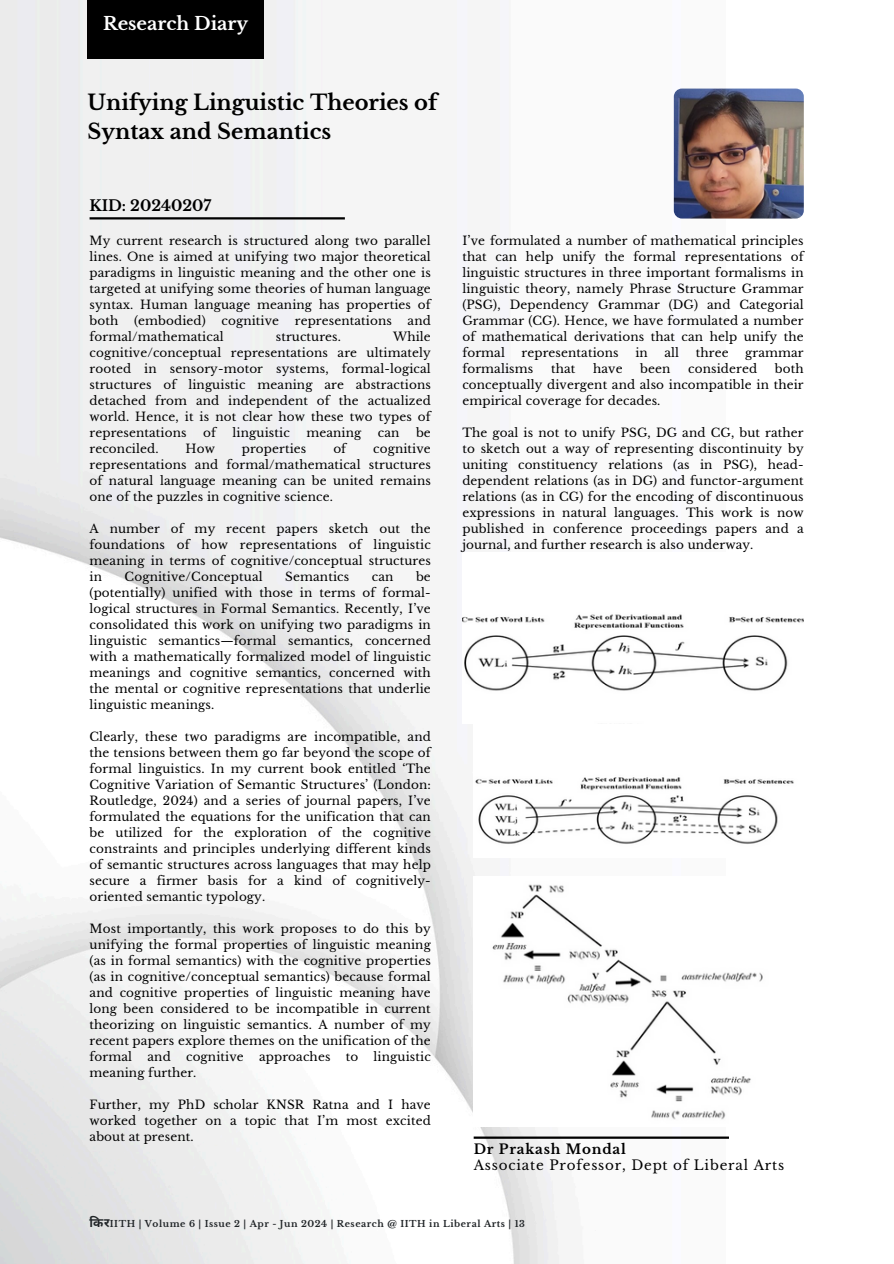
<style>
.page{position:relative;width:894px;height:1264px;background:#fff}
.page>*{position:absolute;margin:0;border:0;box-sizing:border-box;transform-origin:0 0}
.t1{font:700 21px/29.2px "Libre Baskerville";color:#000}
.t2{font:700 18px "Libre Baskerville";color:#fff}
.t3{font:700 15px "Libre Baskerville";color:#000}
.t4{font:13.5px/15.8px "Libre Baskerville";letter-spacing:.06em;color:#000}
.t5{font:700 12.45px "Noto Sans Devanagari";color:#202427}
.t6{font:12px/16px "Libre Baskerville";letter-spacing:.01em;color:#000;text-align:justify}
.t7{font:700 9px "Libre Baskerville";letter-spacing:.06em;color:#202427}
.s1{font-weight:700}
</style>
<div class="page">
<img style="left:0;top:0;width:804px;height:1263px">
<div style="left:88px;top:0;width:175px;height:59px;background:#000"></div>
<hr style="left:90px;top:217px;width:255px;height:2px;background:#000">
<img style="left:673px;top:89px;width:130px;height:129px;border-radius:8px">
<hr style="left:473px;top:1136px;width:255px;height:2px;background:#000">
<img style="left:462px;top:553px;width:341px;height:171px">
<img style="left:473px;top:876px;width:321px;height:250px">
<img style="left:473px;top:724px;width:331px;height:133px">
<h6 class="t2" style="left:103px;top:13px;width:147px">Research Diary</h6>
<h6 class="t1" style="left:88px;top:88px;width:351px">Unifying Linguistic Theories of<br>Syntax and Semantics</h6>
<h6 class="t3" style="left:89px;top:197px;width:123px">KID: 20240207</h6>
<p class="t6" style="left:90px;top:232px;width:343px">My current research is structured along two parallel lines. One is aimed at unifying two major theoretical paradigms in linguistic meaning and the other one is targeted at unifying some theories of human language syntax. Human language meaning has properties of both</p>
<p class="t6" style="left:134px;top:312px;width:73px">(embodied)</p>
<p class="t6" style="left:221px;top:312px;width:59px">cognitive</p>
<p class="t6" style="left:295px;top:312px;width:99px">representations</p>
<p class="t6" style="left:407px;top:312px;width:25px">and</p>
<p class="t6" style="left:90px;top:328px;width:135px">formal/mathematical</p>
<p class="t6" style="left:276px;top:328px;width:67px">structures.</p>
<p class="t6" style="left:90px;top:328px;width:343px;text-indent:303px">While cognitive/conceptual representations are ultimately rooted in sensory-motor systems, formal-logical structures of linguistic meaning are abstractions detached from and independent of the actualized world. Hence, it is not clear how these two types of representations</p>
<p class="t6" style="left:203px;top:424px;width:14px">of</p>
<p class="t6" style="left:232px;top:424px;width:59px">linguistic</p>
<p class="t6" style="left:306px;top:424px;width:56px">meaning</p>
<p class="t6" style="left:378px;top:424px;width:23px">can</p>
<p class="t6" style="left:416px;top:424px;width:16px">be</p>
<p class="t6" style="left:90px;top:440px;width:70px">reconciled.</p>
<p class="t6" style="left:185px;top:440px;width:31px">How</p>
<p class="t6" style="left:242px;top:440px;width:66px">properties</p>
<p class="t6" style="left:333px;top:440px;width:14px">of</p>
<p class="t6" style="left:90px;top:440px;width:343px;text-indent:283px">cognitive representations and formal/mathematical structures of natural language meaning can be united remains one of the puzzles in cognitive science.</p>
<h6 class="t6" style="left:90px;top:520px;width:343px">A number of my recent papers sketch out the foundations of how representations of linguistic meaning in terms of cognitive/conceptual structures in</h6>
<h6 class="t6" style="left:90px;top:568px;width:343px;text-indent:326px">be (potentially) unified with those in terms of formal&shy;logical structures in Formal Semantics. Recently, I’ve consolidated this work on unifying two paradigms in linguistic semantics—formal semantics, concerned with a mathematically formalized model of linguistic meanings and cognitive semantics, concerned with the mental or cognitive representations that underlie linguistic meanings.</h6>
<h6 class="t6" style="left:90px;top:729px;width:343px">Clearly, these two paradigms are incompatible, and the tensions between them go far beyond the scope of formal linguistics. In my current book entitled ‘The Cognitive Variation of Semantic Structures’ (London:<br>Routledge, 2024) and a series of journal papers, I’ve formulated the equations for the unification that can be utilized for the exploration of the cognitive constraints and principles underlying different kinds of semantic structures across languages that may help secure a firmer basis for a kind of cognitively&shy;oriented semantic typology.</h6>
<h6 class="t6" style="left:90px;top:921px;width:343px">Most importantly, this work proposes to do this by unifying the formal properties of linguistic meaning (as in formal semantics) with the cognitive properties (as in cognitive/conceptual semantics) because formal and cognitive properties of linguistic meaning have long been considered to be incompatible in current theorizing on linguistic semantics. A number of my recent papers explore themes on the unification of the formal</h6>
<h6 class="t6" style="left:125px;top:568px;width:140px">Cognitive/Conceptual</h6>
<h6 class="t6" style="left:285px;top:568px;width:65px">Semantics</h6>
<h6 class="t6" style="left:372px;top:568px;width:23px">can</h6>
<h6 class="t6" style="left:147px;top:1049px;width:25px">and</h6>
<h6 class="t6" style="left:186px;top:1049px;width:59px">cognitive</h6>
<h6 class="t6" style="left:259px;top:1049px;width:73px">approaches</h6>
<h6 class="t6" style="left:345px;top:1049px;width:14px">to</h6>
<h6 class="t6" style="left:373px;top:1049px;width:59px">linguistic</h6>
<h6 class="t6" style="left:90px;top:1065px;width:108px">meaning further.</h6>
<h6 class="t6" style="left:90px;top:1097px;width:343px">Further, my PhD scholar KNSR Ratna and I have worked together on a topic that I’m most excited about at present.</h6>
<p class="t6" style="left:462px;top:232px;width:343px">I’ve formulated a number of mathematical principles that can help unify the formal representations of linguistic structures in three important formalisms in linguistic theory, namely Phrase Structure Grammar (PSG), Dependency Grammar (DG) and Categorial Grammar (CG). Hence, we have formulated a number of mathematical derivations that can help unify the formal</p>
<p class="t6" style="left:521px;top:344px;width:99px">representations</p>
<p class="t6" style="left:635px;top:344px;width:14px">in</p>
<p class="t6" style="left:664px;top:344px;width:16px">all</p>
<p class="t6" style="left:695px;top:344px;width:34px">three</p>
<p class="t6" style="left:745px;top:344px;width:60px">grammar</p>
<p class="t6" style="left:462px;top:360px;width:72px">formalisms</p>
<p class="t6" style="left:551px;top:360px;width:26px">that</p>
<p class="t6" style="left:593px;top:360px;width:31px">have</p>
<p class="t6" style="left:640px;top:360px;width:32px">been</p>
<p class="t6" style="left:688px;top:360px;width:70px">considered</p>
<p class="t6" style="left:462px;top:360px;width:343px;text-indent:312px">both conceptually divergent and also incompatible in their empirical coverage for decades.</p>
<p class="t6" style="left:462px;top:424px;width:343px">The goal is not to unify PSG, DG and CG, but rather to sketch out a way of representing discontinuity by uniting constituency relations (as in PSG), head&shy;dependent relations (as in DG) and functor-argument relations (as in CG) for the encoding of discontinuous expressions in natural languages. This work is now published in conference proceedings papers and a journal, and further research is also underway.</p>
<p class="t4" style="left:473px;top:1141px;width:312px"><span class="s1">Dr Prakash Mondal<br></span>Associate Professor, Dept of Liberal Arts</p>
<h5 class="t5" style="left:89px;top:1216px;width:22px">कि र</h5>
<p class="t7" style="left:110px;top:1218px;width:416px">IITH | Volume 6 | Issue 2 | Apr - Jun 2024 | Research @ IITH in Liberal Arts | 13</p>
</div>
